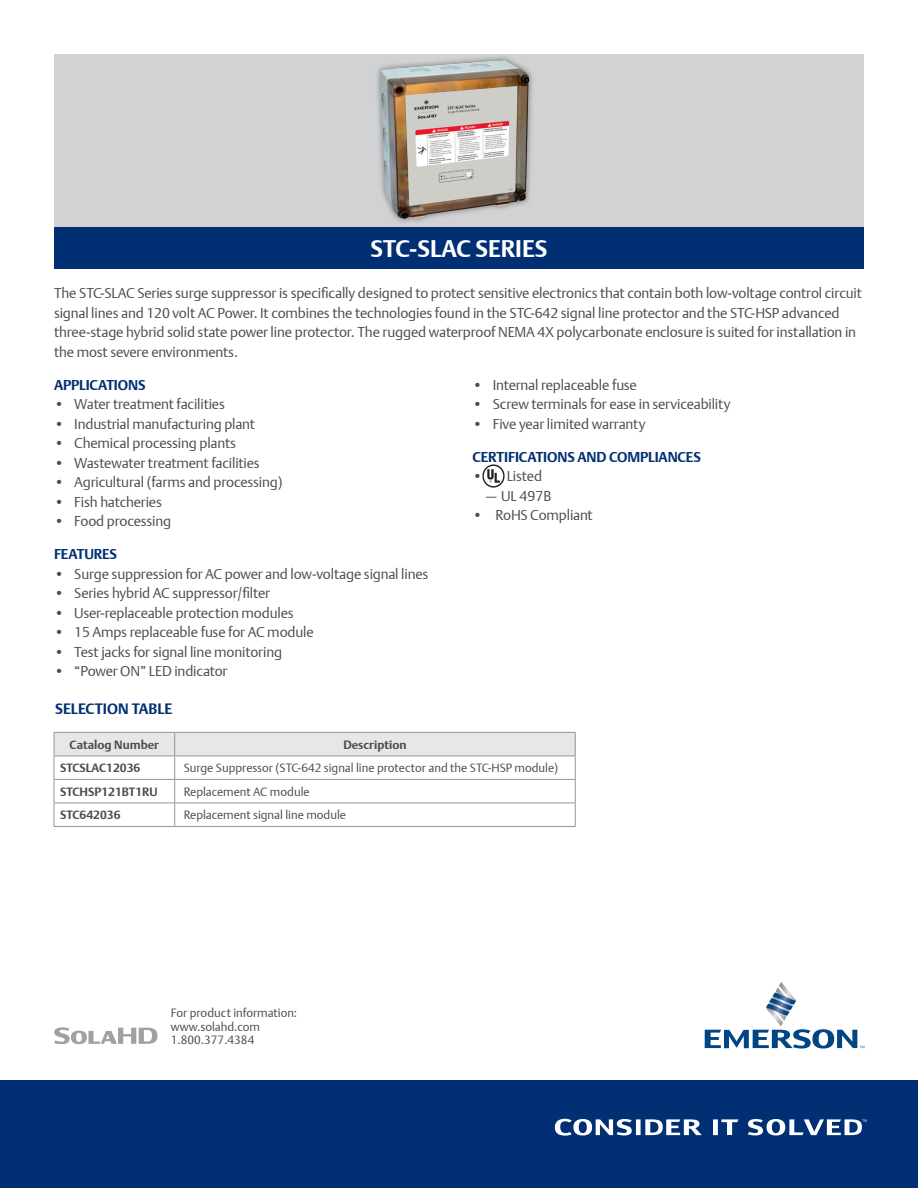
<style>
.page{position:relative;width:918px;height:1188px;background:#fff}
.page>*{position:absolute;margin:0;border:0;box-sizing:border-box;transform-origin:0 0}
.Subheading{font:700 24px "DTL Argo T";color:#fff}
.Notes{font:700 15px "DTL Argo T";color:#002f73}
.Content_Bullet{font:14.25px/19.5px "DTL Argo T Light";letter-spacing:-.01em;color:#4b4c4d}
.Content_Heading{font:700 14.25px "DTL Argo T";letter-spacing:-.01em;color:#002f73}
.Table_Text{font:12px/13.5px "DTL Argo T Light";color:#4b4c4d}
.Catalog_Number{font:700 12px "DTL Argo T";color:#4b4c4d}
.Table_Headers{font:700 12px "DTL Argo T";color:#4b4c4d}
</style>
<div class="page">
<div style="left:0;top:1080px;width:918px;height:108px;background:#002f73"></div>
<svg style="left:705px;top:982px;width:159px;height:67px"></svg>
<svg style="left:54px;top:1027px;width:103px;height:17px"></svg>
<svg style="left:713px;top:1119px;width:25px;height:16px"></svg>
<svg style="left:555px;top:1119px;width:147px;height:17px"></svg>
<svg style="left:748px;top:1119px;width:119px;height:16px"></svg>
<img style="left:482px;top:465px;width:22px;height:22px">
<div style="left:54px;top:54px;width:810px;height:173px;background:#d1d2d4"></div>
<div style="left:54px;top:227px;width:810px;height:41px;background:#002f73"></div>
<div style="left:375px;top:54px;width:160px;height:170px;background:#231f20;opacity:.5"></div>
<img style="left:381px;top:60px;width:149px;height:161px">
<svg style="left:54px;top:732px;width:522px;height:94px"></svg>
<hr style="left:54px;top:826px;width:121px;height:1px;background:#939598">
<hr style="left:175px;top:826px;width:401px;height:1px;background:#939598">
<p class="Subheading" style="left:371px;top:234px;width:178px">STC-SLAC SERIES</p>
<p class="Content_Bullet" style="left:54px;top:283px;width:809px">The STC-SLAC Series surge suppressor is specifically designed to protect sensitive electronics that contain both low-voltage control circuit signal lines and 120 volt AC Power. It combines the technologies found in the STC-642 signal line protector and the STC-HSP advanced three-stage hybrid solid state power line protector. The rugged waterproof NEMA 4X polycarbonate enclosure is suited for installation in the most severe environments.</p>
<p class="Content_Heading" style="left:54px;top:376px;width:93px">APPLICATIONS</p>
<p class="Content_Bullet" style="left:54px;top:394px;width:173px">• Water treatment facilities</p>
<p class="Content_Bullet" style="left:54px;top:414px;width:203px">• Industrial manufacturing plant</p>
<p class="Content_Bullet" style="left:54px;top:433px;width:183px">• Chemical processing plants</p>
<p class="Content_Bullet" style="left:54px;top:453px;width:207px">• Wastewater treatment facilities</p>
<p class="Content_Bullet" style="left:54px;top:472px;width:230px">• Agricultural (farms and processing)</p>
<p class="Content_Bullet" style="left:54px;top:492px;width:109px">• Fish hatcheries</p>
<p class="Content_Bullet" style="left:54px;top:511px;width:119px">• Food processing</p>
<p class="Content_Heading" style="left:54px;top:545px;width:65px">FEATURES</p>
<p class="Content_Bullet" style="left:54px;top:564px;width:376px">• Surge suppression for AC power and low-voltage signal lines</p>
<p class="Content_Bullet" style="left:54px;top:583px;width:218px">• Series hybrid AC suppressor/filter</p>
<p class="Content_Bullet" style="left:54px;top:603px;width:241px">• User-replaceable protection modules</p>
<p class="Content_Bullet" style="left:54px;top:622px;width:261px">• 15 Amps replaceable fuse for AC module</p>
<p class="Content_Bullet" style="left:54px;top:642px;width:230px">• Test jacks for signal line monitoring</p>
<p class="Content_Bullet" style="left:54px;top:661px;width:175px">• “Power ON” LED indicator</p>
<p class="Content_Bullet" style="left:472px;top:375px;width:166px">• Internal replaceable fuse</p>
<p class="Content_Bullet" style="left:472px;top:394px;width:260px">• Screw terminals for ease in serviceability</p>
<p class="Content_Bullet" style="left:472px;top:414px;width:175px">• Five year limited warranty</p>
<p class="Content_Heading" style="left:472px;top:448px;width:230px">CERTIFICATIONS AND COMPLIANCES</p>
<p class="Content_Bullet" style="left:472px;top:466px;width:71px">• Listed</p>
<p class="Content_Bullet" style="left:486px;top:486px;width:67px">— UL 497B</p>
<p class="Content_Bullet" style="left:472px;top:505px;width:122px">• RoHS Compliant</p>
<p class="Notes" style="left:55px;top:699px;width:119px">SELECTION TABLE</p>
<p class="Table_Headers" style="left:70px;top:737px;width:91px">Catalog Number</p>
<p class="Table_Headers" style="left:343px;top:737px;width:65px">Description</p>
<p class="Catalog_Number" style="left:60px;top:761px;width:82px">STCSLAC12036</p>
<p class="Table_Text" style="left:184px;top:761px;width:376px">Surge Suppressor (STC-642 signal line protector and the STC-HSP module)</p>
<p class="Catalog_Number" style="left:60px;top:784px;width:99px">STCHSP121BT1RU</p>
<p class="Table_Text" style="left:184px;top:785px;width:128px">Replacement AC module</p>
<p class="Catalog_Number" style="left:60px;top:808px;width:62px">STC642036</p>
<p class="Table_Text" style="left:184px;top:808px;width:164px">Replacement signal line module</p>
<p class="Table_Text" style="left:171px;top:1006px;width:128px">For product information: www.solahd.com<br>1.800.377.4384</p>
</div>
